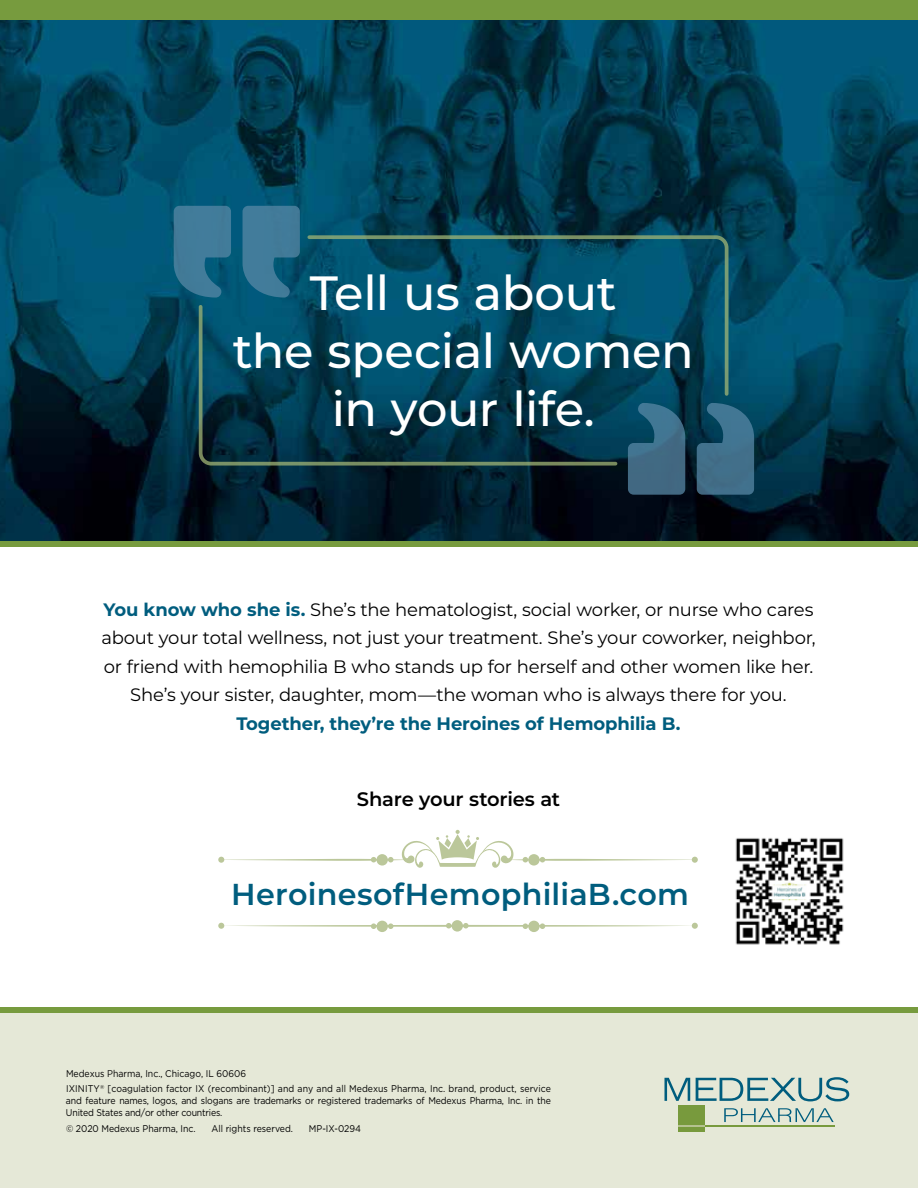
<style>
.page{position:relative;width:918px;height:1188px;background:#fff}
.page>*{position:absolute;margin:0;border:0;box-sizing:border-box;transform-origin:0 0}
.t1{font:500 48px/57.6px "Montserrat";letter-spacing:-.01em;color:#fff;text-align:center}
.t2{font:600 30.3px "Montserrat";letter-spacing:.01em;color:#005d7e}
.t3{font:600 19.5px "Montserrat";letter-spacing:-.01em;color:#000}
.t4{font:18px/28.5px "Montserrat";letter-spacing:-.015em;color:#000;text-align:center}
.t5{font:700 18px "Montserrat";letter-spacing:-.005em;color:#005d7e}
.t6{font:9.75px/15.5px "Gotham HTF";color:#000;scale:.9 1}
.t7{font:9.75px/12px "Gotham HTF";letter-spacing:-.02em;color:#000;scale:.9 1}
.s1{font-weight:700;color:#005d7e}
</style>
<div class="page">
<img style="left:0;top:19px;width:918px;height:523px">
<div style="left:0;top:0;width:918px;height:19px;background:#779b3e"></div>
<div style="left:628px;top:467px;width:57px;height:28px;background:#416882"></div>
<svg style="left:697px;top:403px;width:57px;height:92px;background:#3b6c87"></svg>
<svg style="left:197px;top:234px;width:533px;height:233px;background:#07485e"></svg>
<svg style="left:242px;top:206px;width:58px;height:92px;background:#337290"></svg>
<svg style="left:174px;top:206px;width:57px;height:92px;background:#337391"></svg>
<div style="left:0;top:542px;width:918px;height:5px;background:#779b3e"></div>
<svg style="left:218px;top:830px;width:480px;height:38px"></svg>
<div style="left:376px;top:854px;width:12px;height:12px;background:#bbc79a;border-radius:50%"></div>
<svg style="left:528px;top:921px;width:12px;height:11px"></svg>
<div style="left:376px;top:921px;width:12px;height:11px;background:#bbc79a;border-radius:50%"></div>
<svg style="left:218px;top:923px;width:480px;height:6px"></svg>
<div style="left:452px;top:920px;width:11px;height:12px;background:#bbc79a;border-radius:50%"></div>
<div style="left:0;top:1013px;width:918px;height:175px;background:#e5e8d7"></div>
<svg style="left:724px;top:1108px;width:110px;height:14px"></svg>
<hr style="left:705px;top:1126px;width:129px;height:1px;background:#789a3d">
<div style="left:679px;top:1105px;width:26px;height:26px;background:#789a3d"></div>
<svg style="left:679px;top:1126px;width:26px;height:1px"></svg>
<svg style="left:664px;top:1078px;width:26px;height:23px"></svg>
<svg style="left:696px;top:1077px;width:153px;height:24px"></svg>
<div style="left:0;top:1008px;width:918px;height:5px;background:#779b3e"></div>
<img style="left:735px;top:838px;width:109px;height:107px">
<h1 class="t1" style="left:233px;top:263px;width:463px">Tell us about<br>the special women in your life.</h1>
<p class="t4" style="left:101px;top:595px;width:716px"><span class="s1">You know who she is.</span> She’s the hematologist, social worker, or nurse who cares about your total wellness, not just your treatment. She’s your coworker, neighbor, or friend with hemophilia B who stands up for herself and other women like her.<br>She’s your sister, daughter, mom—the woman who is always there for you.</p>
<p class="t5" style="left:236px;top:711px;width:446px">Together, they’re the Heroines of Hemophilia B.</p>
<p class="t3" style="left:357px;top:785px;width:205px">Share your stories at</p>
<h2 class="t2" style="left:231px;top:873px;width:459px">HeroinesofHemophiliaB.com</h2>
<p class="t6" style="left:66px;top:1065px;width:540px">Medexus Pharma, Inc., Chicago, IL 60606<br>IXINITY<sup>®</sup> [coagulation factor IX (recombinant)] and any and all Medexus Pharma, Inc. brand, product, service</p>
<p class="t7" style="left:66px;top:1094px;width:540px">and feature names, logos, and slogans are trademarks or registered trademarks of Medexus Pharma, Inc. in the<br>United States and/or other countries.</p>
<p class="t6" style="left:66px;top:1120px;width:146px">© 2020 Medexus Pharma, Inc.</p>
<p class="t6" style="left:212px;top:1120px;width:92px">All rights reserved.</p>
<p class="t6" style="left:309px;top:1120px;width:59px">MP-IX-0294</p>
</div>
